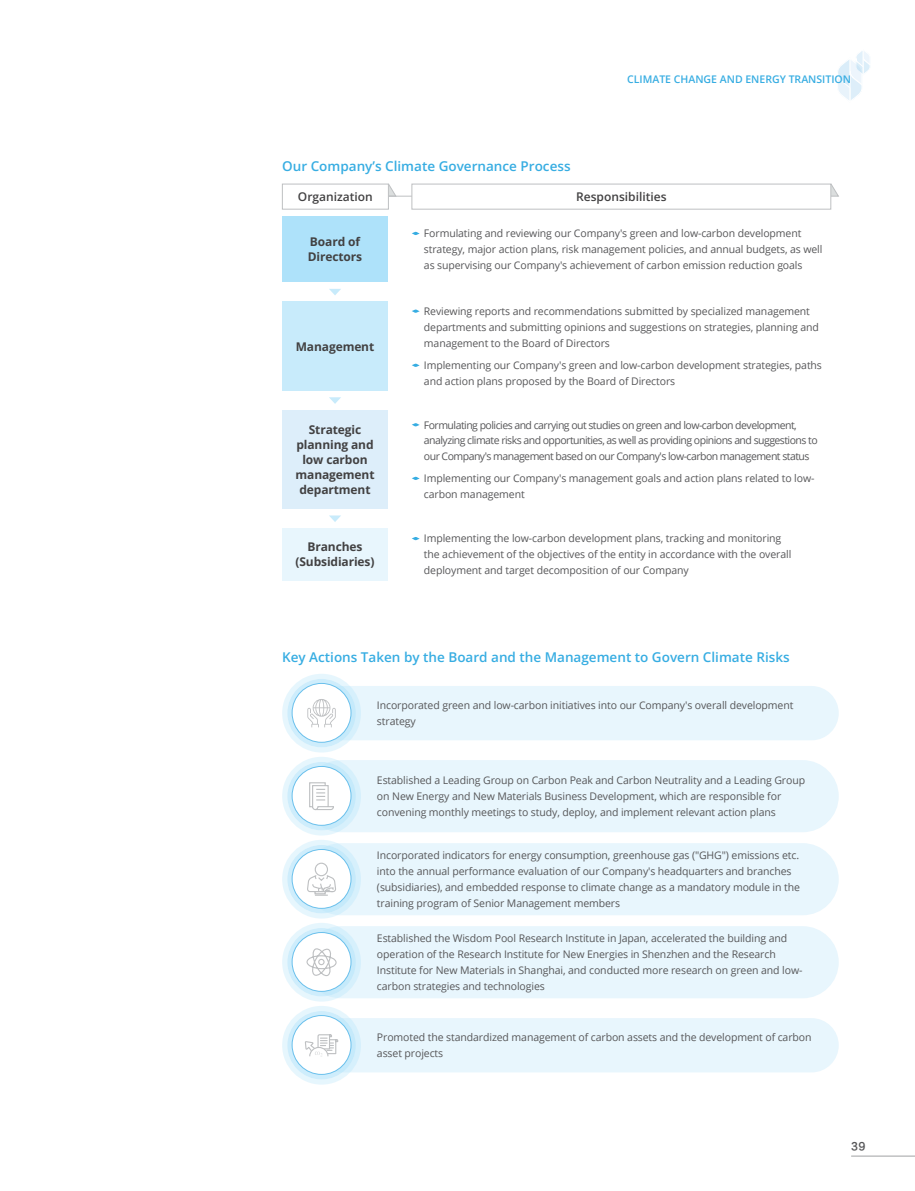
<style>
.page{position:relative;width:915px;height:1191px;background:#fff}
.page>*{position:absolute;margin:0;border:0;box-sizing:border-box;transform-origin:0 0}
.t1{font:600 13.5px "Open Sans";color:#37ade2}
.t2{font:700 12px/15px "Open Sans";letter-spacing:-.01em;color:#424142;text-align:center}
.t3{font:600 12px "Open Sans";color:#424142}
.t4{font:10.5px/15.8px "Open Sans";letter-spacing:-.01em;color:#575759}
.t5{font:10.5px/15.8px "Open Sans";letter-spacing:-.05em;color:#575759}
.t6{font:600 10.5px "Open Sans";color:#37ade2}
.t7{font:10.5px "FZLTZCHK GBK1 0";color:#575759}
</style>
<div class="page">
<div style="left:305px;top:926px;width:533px;height:72px;background:#e8f6fd;border-radius:36px"></div>
<div style="left:305px;top:843px;width:533px;height:72px;background:#e8f6fd;border-radius:36px"></div>
<div style="left:282px;top:216px;width:106px;height:66px;background:#aee2fa"></div>
<svg style="left:412px;top:231px;width:7px;height:4px"></svg>
<div style="left:282px;top:528px;width:106px;height:52px;background:#e8f6fd"></div>
<svg style="left:412px;top:537px;width:7px;height:4px"></svg>
<div style="left:282px;top:302px;width:106px;height:89px;background:#c8ebfb"></div>
<svg style="left:412px;top:309px;width:7px;height:4px"></svg>
<svg style="left:412px;top:363px;width:7px;height:4px"></svg>
<svg style="left:329px;top:289px;width:12px;height:6px"></svg>
<svg style="left:329px;top:397px;width:12px;height:7px"></svg>
<svg style="left:329px;top:515px;width:12px;height:7px"></svg>
<div style="left:315px;top:686px;width:523px;height:54px;background:#e8f6fd;border-radius:27px"></div>
<div style="left:305px;top:760px;width:533px;height:72px;background:#e8f6fd;border-radius:36px"></div>
<div style="left:315px;top:1018px;width:523px;height:54px;background:#e8f6fd;border-radius:27px"></div>
<svg style="left:282px;top:674px;width:79px;height:410px"></svg>
<svg style="left:830px;top:183px;width:8px;height:13px"></svg>
<div style="left:282px;top:184px;width:106px;height:25px;border:1px solid #bec0c2"></div>
<div style="left:411px;top:184px;width:419px;height:25px;border:1px solid #bec0c2"></div>
<svg style="left:387px;top:183px;width:25px;height:14px"></svg>
<div style="left:282px;top:410px;width:106px;height:99px;background:#ddeefa"></div>
<svg style="left:412px;top:423px;width:7px;height:4px"></svg>
<svg style="left:412px;top:476px;width:7px;height:4px"></svg>
<svg style="left:838px;top:51px;width:32px;height:49px"></svg>
<hr style="left:850px;top:1155px;width:64px;height:1px;background:#aaacae">
<p class="t1" style="left:282px;top:157px;width:290px">Our Company’s Climate Governance Process</p>
<p class="t6" style="left:627px;top:72px;width:225px">CLIMATE CHANGE AND ENERGY TRANSITION</p>
<p class="t3" style="left:298px;top:188px;width:76px">Organization</p>
<p class="t3" style="left:576px;top:188px;width:92px">Responsibilities</p>
<p class="t2" style="left:308px;top:234px;width:56px;text-align:left">Board of<br>Directors</p>
<p class="t4" style="left:424px;top:225px;width:400px">Formulating and reviewing our Company's green and low-carbon development strategy, major action plans, risk management policies, and annual budgets, as well as supervising our Company's achievement of carbon emission reduction goals</p>
<p class="t2" style="left:296px;top:338px;width:80px">Management</p>
<p class="t4" style="left:424px;top:303px;width:396px">Reviewing reports and recommendations submitted by specialized management departments and submitting opinions and suggestions on strategies, planning and management to the Board of Directors</p>
<p class="t4" style="left:424px;top:357px;width:399px">Implementing our Company's green and low-carbon development strategies, paths and action plans proposed by the Board of Directors</p>
<p class="t2" style="left:295px;top:422px;width:80px">Strategic planning and low carbon management department</p>
<p class="t5" style="left:424px;top:417px;width:395px">Formulating policies and carrying out studies on green and low-carbon development, analyzing climate risks and opportunities, as well as providing opinions and suggestions to our Company's management based on our Company's low-carbon management status</p>
<p class="t4" style="left:424px;top:470px;width:392px">Implementing our Company's management goals and action plans related to low&shy;carbon management</p>
<p class="t2" style="left:295px;top:539px;width:80px">Branches (Subsidiaries)</p>
<p class="t4" style="left:424px;top:530px;width:369px">Implementing the low-carbon development plans, tracking and monitoring the achievement of the objectives of the entity in accordance with the overall deployment and target decomposition of our Company</p>
<p class="t1" style="left:282px;top:647px;width:509px">Key Actions Taken by the Board and the Management to Govern Climate Risks</p>
<p class="t4" style="left:377px;top:697px;width:418px">Incorporated green and low-carbon initiatives into our Company's overall development strategy</p>
<p class="t4" style="left:377px;top:772px;width:429px">Established a Leading Group on Carbon Peak and Carbon Neutrality and a Leading Group on New Energy and New Materials Business Development, which are responsible for convening monthly meetings to study, deploy, and implement relevant action plans</p>
<p class="t4" style="left:377px;top:847px;width:424px">Incorporated indicators for energy consumption, greenhouse gas ("GHG") emissions etc. into the annual performance evaluation of our Company's headquarters and branches (subsidiaries), and embedded response to climate change as a mandatory module in the training program of Senior Management members</p>
<p class="t4" style="left:377px;top:930px;width:427px">Established the Wisdom Pool Research Institute in Japan, accelerated the building and operation of the Research Institute for New Energies in Shenzhen and the Research Institute for New Materials in Shanghai, and conducted more research on green and low&shy;carbon strategies and technologies</p>
<p class="t4" style="left:377px;top:1029px;width:436px">Promoted the standardized management of carbon assets and the development of carbon asset projects</p>
<p class="t7" style="left:850px;top:1140px;width:16px">39</p>
</div>
